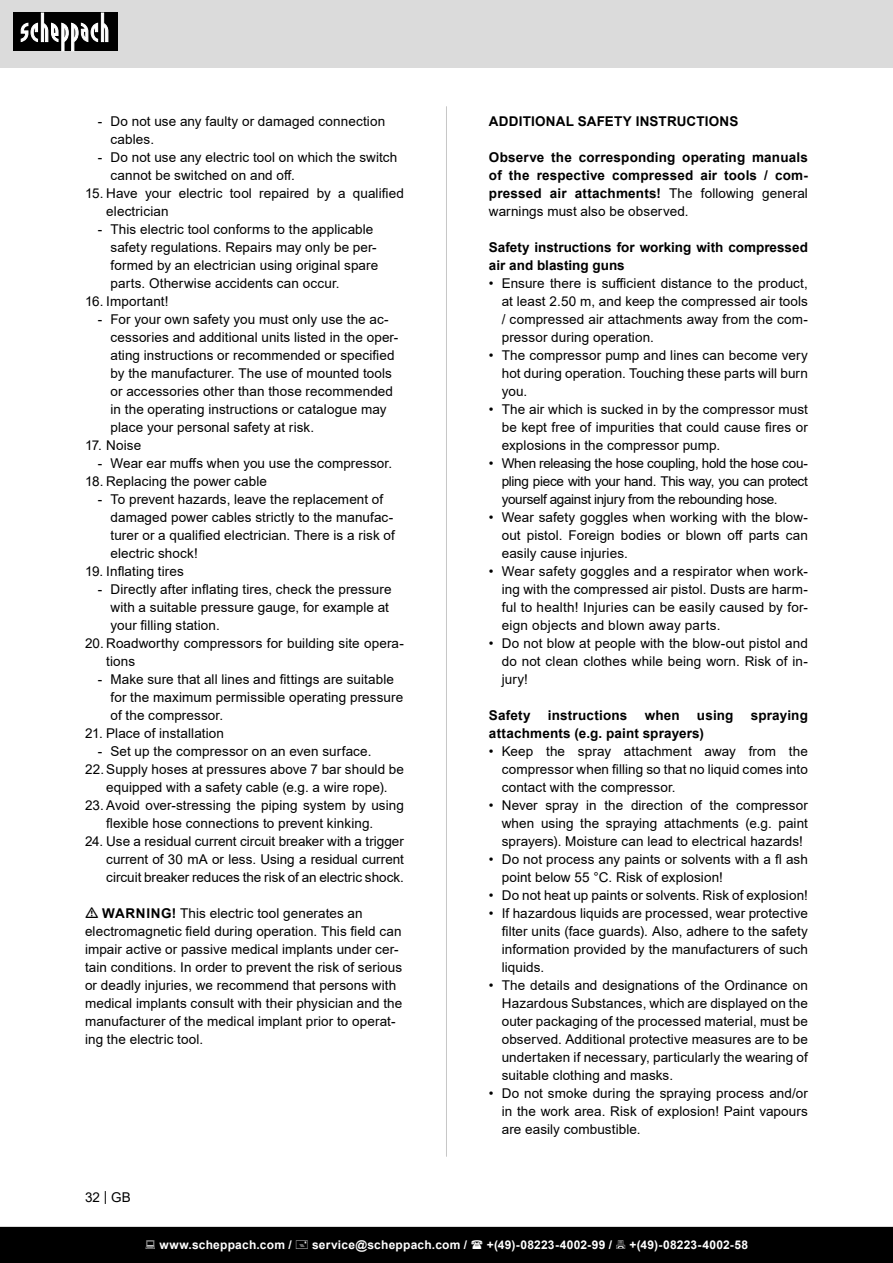
<style>
.page{position:relative;width:893px;height:1263px;background:#fff}
.page>*{position:absolute;margin:0;border:0;box-sizing:border-box;transform-origin:0 0}
.t1{font:13.5px/18px "Arial";letter-spacing:.005em;color:#000;text-align:justify}
.t2{font:700 13.5px/18px "Arial";letter-spacing:.01em;color:#000;text-align:justify}
.t3{font:700 12px "Arial";letter-spacing:.02em;color:#fff}
.s1{font-weight:700}
.s2{font-weight:400}
</style>
<div class="page">
<div style="left:0;top:0;width:893px;height:67px;background:#dbdbdb"></div>
<div style="left:13px;top:13px;width:105px;height:38px;background:#000"></div>
<svg style="left:21px;top:13px;width:87px;height:38px"></svg>
<hr style="left:446px;top:106px;width:1px;height:1051px;background:#c7c7c7">
<div style="left:0;top:1227px;width:893px;height:36px;background:#000"></div>
<p class="t1" style="left:111px;top:112px;width:276px;text-indent:-13px">- Do not use any faulty or damaged connection cables.</p>
<p class="t1" style="left:111px;top:148px;width:288px;text-indent:-13px">- Do not use any electric tool on which the switch cannot be switched on and off.</p>
<p class="t1" style="left:106px;top:184px;width:299px;text-indent:-21px">15. Have your electric tool repaired by a qualified electrician</p>
<p class="t1" style="left:111px;top:220px;width:269px;text-align:left;text-indent:-13px">- This electric tool conforms to the applicable safety regulations. Repairs may only be per&shy;formed by an electrician using original spare parts. Otherwise accidents can occur.</p>
<p class="t1" style="left:85px;top:292px;width:85px">16. Important!</p>
<p class="t1" style="left:111px;top:310px;width:289px;text-align:left;text-indent:-13px">- For your own safety you must only use the ac&shy;cessories and additional units listed in the oper&shy;ating instructions or recommended or specified by the manufacturer. The use of mounted tools or accessories other than those recommended in the operating instructions or catalogue may place your personal safety at risk.</p>
<p class="t1" style="left:85px;top:436px;width:58px">17. Noise</p>
<p class="t1" style="left:98px;top:454px;width:296px">- Wear ear muffs when you use the compressor.</p>
<p class="t1" style="left:85px;top:472px;width:184px">18. Replacing the power cable</p>
<p class="t1" style="left:111px;top:490px;width:286px;text-align:left;text-indent:-13px">- To prevent hazards, leave the replacement of damaged power cables strictly to the manufac&shy;turer or a qualified electrician. There is a risk of electric shock!</p>
<p class="t1" style="left:85px;top:562px;width:100px">19. Inflating tires</p>
<p class="t1" style="left:111px;top:580px;width:283px;text-align:left;text-indent:-13px">- Directly after inflating tires, check the pressure with a suitable pressure gauge, for example at your filling station.</p>
<p class="t1" style="left:106px;top:634px;width:299px;text-indent:-21px">20. Roadworthy compressors for building site opera&shy;tions</p>
<p class="t1" style="left:111px;top:670px;width:294px;text-align:left;text-indent:-13px">- Make sure that all lines and fittings are suitable for the maximum permissible operating pressure of the compressor.</p>
<p class="t1" style="left:85px;top:724px;width:140px">21. Place of installation</p>
<p class="t1" style="left:98px;top:742px;width:275px">- Set up the compressor on an even surface.</p>
<p class="t1" style="left:85px;top:760px;width:320px">22.Supply hoses at pressures above 7 bar should be</p>
<p class="t1" style="left:106px;top:778px;width:283px">equipped with a safety cable (e.g. a wire rope).</p>
<p class="t1" style="left:106px;top:796px;width:299px;text-indent:-21px">23. Avoid over-stressing the piping system by using flexible hose connections to prevent kinking.</p>
<p class="t1" style="left:106px;top:832px;width:299px;text-indent:-21px">24. Use a residual current circuit breaker with a trigger current of 30 mA or less. Using a residual current circuit breaker reduces the risk of an electric shock.</p>
<p class="t1" style="left:85px;top:904px;width:319px;text-align:left;text-indent:17px"><span class="s1">WARNING!</span> This electric tool generates an electromagnetic field during operation. This field can impair active or passive medical implants under cer&shy;tain conditions. In order to prevent the risk of serious or deadly injuries, we recommend that persons with medical implants consult with their physician and the manufacturer of the medical implant prior to operat&shy;ing the electric tool.</p>
<p class="t1" style="left:85px;top:1188px;width:47px">32 | GB</p>
<p class="t2" style="left:489px;top:112px;width:251px">ADDITIONAL SAFETY INSTRUCTIONS</p>
<p class="t2" style="left:489px;top:148px;width:320px">Observe the corresponding operating manuals of the respective compressed air tools / com&shy;pressed air attachments! <span class="s2">The following general warnings must also be observed.</span></p>
<p class="t2" style="left:489px;top:238px;width:320px">Safety instructions for working with compressed air and blasting guns</p>
<p class="t1" style="left:502px;top:274px;width:308px;text-indent:-13px">• Ensure there is sufficient distance to the product, at least 2.50 m, and keep the compressed air tools / compressed air attachments away from the com&shy;pressor during operation.</p>
<p class="t1" style="left:502px;top:346px;width:308px;text-indent:-13px">• The compressor pump and lines can become very hot during operation. Touching these parts will burn you.</p>
<p class="t1" style="left:502px;top:400px;width:308px;text-indent:-13px">• The air which is sucked in by the compressor must be kept free of impurities that could cause fires or explosions in the compressor pump.</p>
<p class="t1" style="left:502px;top:454px;width:308px;text-indent:-13px">• When releasing the hose coupling, hold the hose cou&shy;pling piece with your hand. This way, you can protect yourself against injury from the rebounding hose.</p>
<p class="t1" style="left:502px;top:508px;width:308px;text-indent:-13px">• Wear safety goggles when working with the blow&shy;out pistol. Foreign bodies or blown off parts can easily cause injuries.</p>
<p class="t1" style="left:502px;top:562px;width:308px;text-indent:-13px">• Wear safety goggles and a respirator when work&shy;ing with the compressed air pistol. Dusts are harm&shy;ful to health! Injuries can be easily caused by for&shy;eign objects and blown away parts.</p>
<p class="t1" style="left:502px;top:634px;width:308px;text-indent:-13px">• Do not blow at people with the blow-out pistol and do not clean clothes while being worn. Risk of in&shy;jury!</p>
<p class="t2" style="left:489px;top:706px;width:43px">Safety</p>
<p class="t2" style="left:548px;top:706px;width:81px">instructions</p>
<p class="t2" style="left:645px;top:706px;width:37px">when</p>
<p class="t2" style="left:697px;top:706px;width:38px">using</p>
<p class="t2" style="left:751px;top:706px;width:59px">spraying</p>
<p class="t2" style="left:489px;top:724px;width:216px">attachments (e.g. paint sprayers)</p>
<p class="t1" style="left:502px;top:742px;width:308px;text-indent:-13px">• Keep the spray attachment away from the compressor when filling so that no liquid comes into contact with the compressor.</p>
<p class="t1" style="left:502px;top:796px;width:308px;text-indent:-13px">• Never spray in the direction of the compressor when using the spraying attachments (e.g. paint sprayers). Moisture can lead to electrical hazards!</p>
<p class="t1" style="left:502px;top:850px;width:308px;text-indent:-13px">• Do not process any paints or solvents with a fl ash point below 55 °C. Risk of explosion!</p>
<p class="t1" style="left:489px;top:886px;width:320px">• Do not heat up paints or solvents. Risk of explosion!</p>
<p class="t1" style="left:502px;top:904px;width:308px;text-indent:-13px">• If hazardous liquids are processed, wear protective filter units (face guards). Also, adhere to the safety information provided by the manufacturers of such liquids.</p>
<p class="t1" style="left:502px;top:976px;width:308px;text-indent:-13px">• The details and designations of the Ordinance on Hazardous Substances, which are displayed on the outer packaging of the processed material, must be observed. Additional protective measures are to be undertaken if necessary, particularly the wearing of suitable clothing and masks.</p>
<p class="t1" style="left:502px;top:1084px;width:308px;text-indent:-13px">• Do not smoke during the spraying process and/or in the work area. Risk of explosion! Paint vapours are easily combustible.</p>
<p class="t3" style="left:159px;top:1236px;width:134px">www.scheppach.com /</p>
<p class="t3" style="left:312px;top:1236px;width:157px">service@scheppach.com /</p>
<p class="t3" style="left:487px;top:1236px;width:127px">+(49)-08223-4002-99 /</p>
<p class="t3" style="left:629px;top:1236px;width:120px">+(49)-08223-4002-58</p>
</div>
